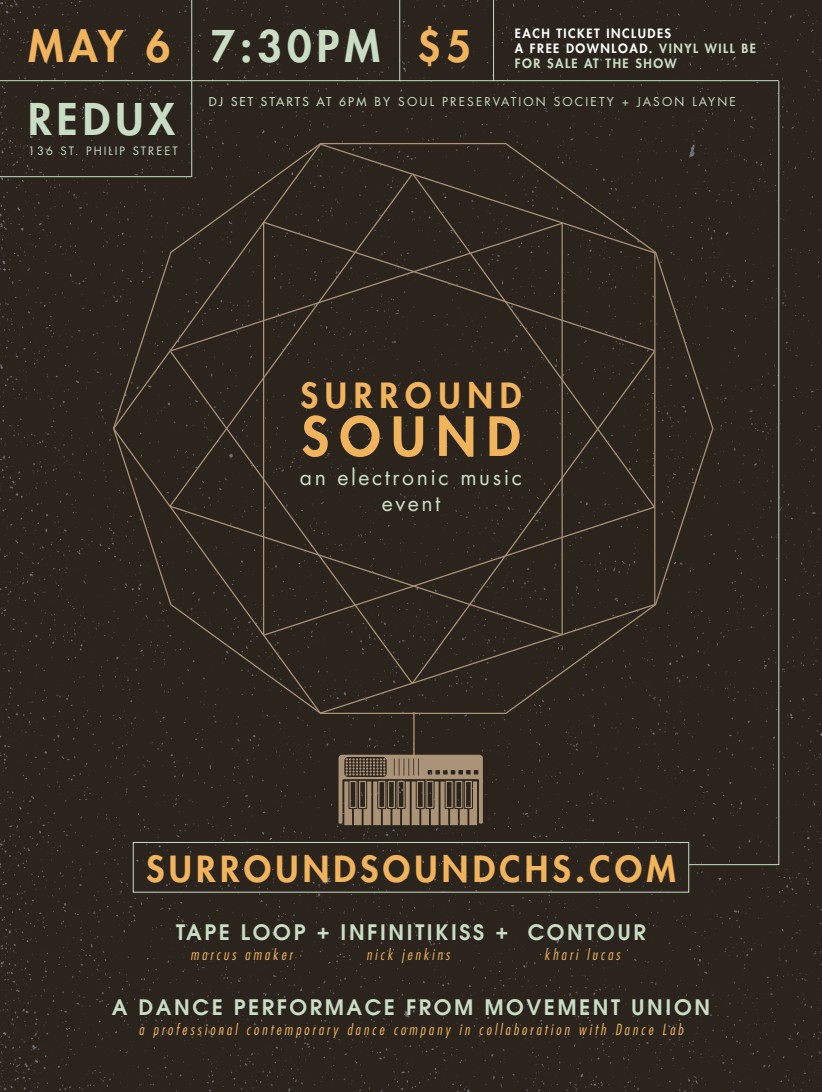
<style>
.page{position:relative;width:822px;height:1092px;background:#fff}
.page>*{position:absolute;margin:0;border:0;box-sizing:border-box;transform-origin:0 0}
.t1{font:800 52.5px "Futura";letter-spacing:.2em;color:#f1b35c}
.t2{font:800 42.5px "Futura";letter-spacing:.12em;color:#c9ddc5}
.t3{font:800 42.5px "Futura";color:#f1b35c}
.t4{font:800 35px "Futura";letter-spacing:.12em;color:#f1b35c}
.t5{font:800 33.75px "Futura";letter-spacing:.2em;color:#f1b35c}
.t6{font:600 21.25px "Avant Garde";letter-spacing:.12em;color:#c9ddc5}
.t7{font:21.25px/25.5px "Futura";letter-spacing:.12em;color:#c9ddc5;text-align:center}
.t8{font:italic 300 condensed 15px "Futura";letter-spacing:.2em;color:#f1b35c}
.t9{font:800 12.5px/15px "Futura";letter-spacing:.12em;color:#c9ddc5}
.t10{font:800 12.5px "Futura";letter-spacing:.12em;color:#fff}
.t11{font:11.88px "Futura";letter-spacing:.18em;color:#c9ddc5}
.t12{font:11.25px "Futura";letter-spacing:.18em;color:#c9ddc5}
.s1{color:#f1b35c}
.s2{font-style:inherit}
.s3{color:#fff}
</style>
<div class="page">
<div style="left:0;top:0;width:821px;height:1091px;background:#2b241c"></div>
<svg style="left:338px;top:754px;width:144px;height:71px"></svg>
<hr style="left:413px;top:712px;width:1px;height:44px;background:#c39a6b">
<hr style="left:0;top:80px;width:778px;height:1px;background:#c9ddc5">
<hr style="left:688px;top:864px;width:90px;height:1px;background:#c9ddc5">
<hr style="left:0;top:176px;width:191px;height:1px;background:#c9ddc5">
<hr style="left:191px;top:0;width:1px;height:177px;background:#c9ddc5">
<hr style="left:778px;top:81px;width:1px;height:783px;background:#c9ddc5">
<hr style="left:399px;top:0;width:1px;height:81px;background:#c9ddc5">
<hr style="left:493px;top:0;width:1px;height:81px;background:#c9ddc5">
<div style="left:133px;top:842px;width:555px;height:50px;border:1px solid #c9ddc5"></div>
<p class="t3" style="left:416px;top:18px;width:56px">$5</p>
<p class="t10" style="left:514px;top:25px;width:158px">EACH TICKET INCLUDES</p>
<p class="t2" style="left:28px;top:18px;width:353px"><span class="s1">MAY 6</span> 7:30PM</p>
<p class="t11" style="left:209px;top:94px;width:528px"><span class="s2">DJ SET STARTS AT 6PM</span> BY SOUL PRESERVATION SOCIETY + JASON LAYNE</p>
<p class="t9" style="left:514px;top:41px;width:242px"><span class="s3">A FREE DOWNLOAD.</span> VINYL WILL BE<br>FOR SALE AT THE SHOW</p>
<p class="t2" style="left:28px;top:91px;width:148px">REDUX</p>
<p class="t12" style="left:28px;top:143px;width:151px">136 ST. PHILIP STREET</p>
<p class="t5" style="left:300px;top:373px;width:223px">SURROUND</p>
<p class="t1" style="left:301px;top:401px;width:221px">SOUND</p>
<p class="t7" style="left:300px;top:464px;width:223px">an electronic music event</p>
<p class="t4" style="left:146px;top:845px;width:530px">SURROUNDSOUNDCHS.COM</p>
<p class="t6" style="left:176px;top:918px;width:471px">TAPE LOOP + INFINITIKISS + CONTOUR</p>
<p class="t8" style="left:190px;top:945px;width:103px">marcus amaker</p>
<p class="t8" style="left:366px;top:945px;width:85px">nick jenkins</p>
<p class="t8" style="left:544px;top:945px;width:77px">khari lucas</p>
<p class="t6" style="left:112px;top:993px;width:599px">A DANCE PERFORMACE FROM MOVEMENT UNION</p>
<p class="t8" style="left:139px;top:1020px;width:545px">a professional contemporary dance company in collaboration with Dance Lab</p>
</div>
